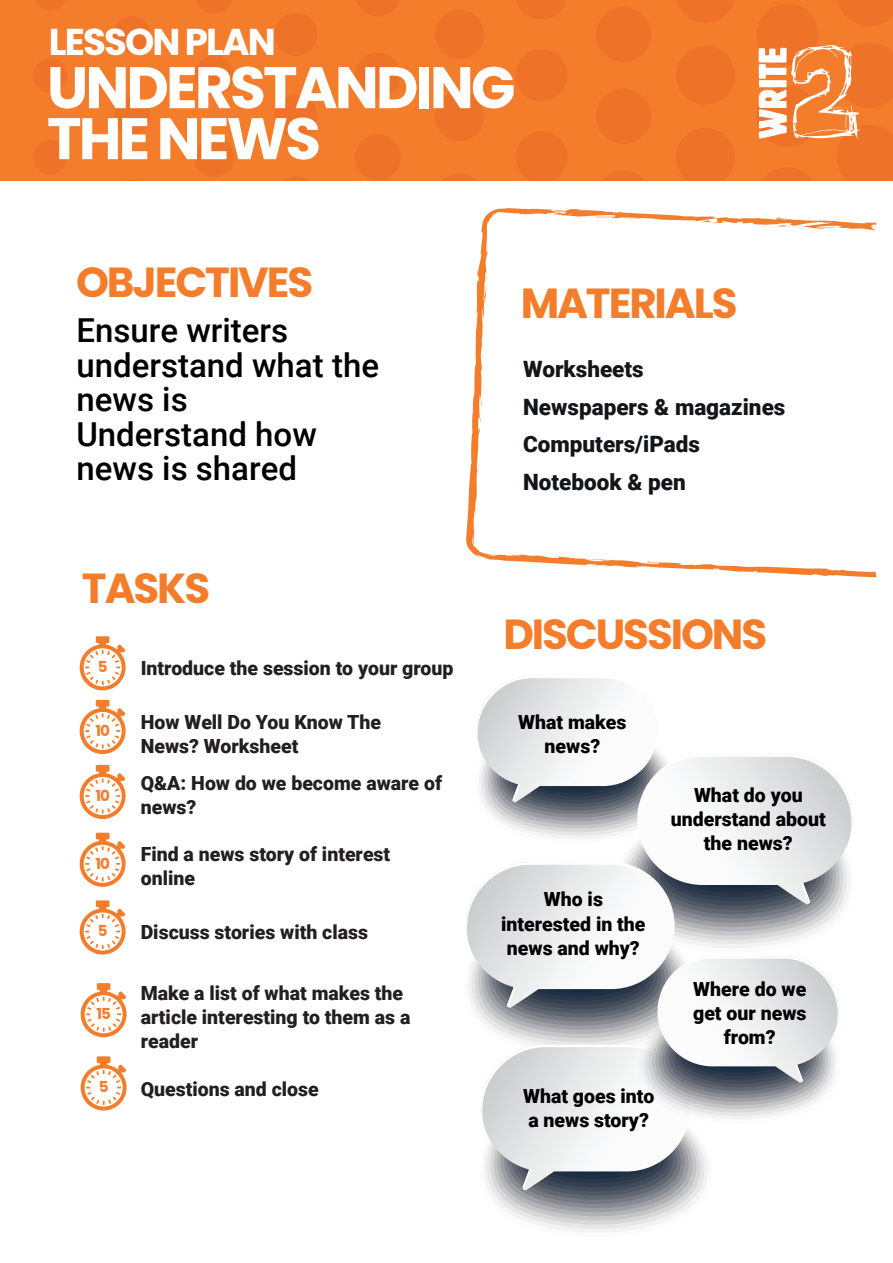
<style>
.page{position:relative;width:893px;height:1263px;background:#fff}
.page>*{position:absolute;margin:0;border:0;box-sizing:border-box;transform-origin:0 0}
.t1{font:700 58.5px/51px "Poppins";letter-spacing:-.05em;color:#fff}
.t2{font:700 42px "Poppins";letter-spacing:-.05em;color:#f47d2c}
.t3{font:700 37.35px "Poppins";letter-spacing:-.05em;color:#fff}
.t4{font:500 33px/34.5px "Roboto";color:#000001}
.t5{font:900 22.5px/37.5px "Roboto";color:#121519}
.t6{font:900 19.5px/24px "Roboto";color:#231f20}
.t7{font:900 19.5px/24px "Roboto";color:#000001;text-align:center}
.t8{font:700 15.15px "Poppins";letter-spacing:-.05em;color:#f47d2c}
</style>
<div class="page">
<div style="left:0;top:0;width:893px;height:181px;background:#f47d2c"></div>
<div style="left:33px;top:140px;width:34px;height:34px;background:#ee7228;border-radius:50%"></div>
<div style="left:33px;top:58px;width:34px;height:34px;background:#ee7228;border-radius:50%"></div>
<svg style="left:35px;top:0;width:30px;height:10px"></svg>
<div style="left:114px;top:98px;width:37px;height:37px;background:#ee7228;border-radius:50%"></div>
<div style="left:114px;top:16px;width:37px;height:37px;background:#ee7228;border-radius:50%"></div>
<div style="left:194px;top:137px;width:40px;height:40px;background:#ee7228;border-radius:50%"></div>
<div style="left:194px;top:55px;width:40px;height:40px;background:#ee7228;border-radius:50%"></div>
<svg style="left:196px;top:0;width:36px;height:13px"></svg>
<svg style="left:284px;top:177px;width:23px;height:4px"></svg>
<div style="left:274px;top:95px;width:43px;height:43px;background:#ee7228;border-radius:50%"></div>
<div style="left:274px;top:13px;width:43px;height:43px;background:#ee7228;border-radius:50%"></div>
<div style="left:355px;top:134px;width:46px;height:46px;background:#ee7228;border-radius:50%"></div>
<div style="left:355px;top:52px;width:46px;height:46px;background:#ee7228;border-radius:50%"></div>
<svg style="left:356px;top:0;width:43px;height:16px"></svg>
<svg style="left:443px;top:174px;width:33px;height:7px"></svg>
<div style="left:435px;top:92px;width:49px;height:49px;background:#ee7228;border-radius:50%"></div>
<div style="left:435px;top:10px;width:49px;height:49px;background:#ee7228;border-radius:50%"></div>
<svg style="left:516px;top:132px;width:51px;height:49px"></svg>
<div style="left:515px;top:49px;width:53px;height:52px;background:#ee7228;border-radius:50%"></div>
<svg style="left:517px;top:0;width:49px;height:19px"></svg>
<svg style="left:603px;top:171px;width:41px;height:10px"></svg>
<div style="left:596px;top:89px;width:55px;height:55px;background:#ee7228;border-radius:50%"></div>
<div style="left:596px;top:7px;width:55px;height:55px;background:#ee7228;border-radius:50%"></div>
<svg style="left:676px;top:128px;width:58px;height:53px"></svg>
<div style="left:676px;top:46px;width:59px;height:59px;background:#ee7228;border-radius:50%"></div>
<svg style="left:677px;top:0;width:57px;height:23px"></svg>
<div style="left:756px;top:4px;width:62px;height:61px;background:#ee7228;border-radius:50%"></div>
<svg style="left:838px;top:0;width:55px;height:26px"></svg>
<svg style="left:466px;top:208px;width:410px;height:370px"></svg>
<svg style="left:549px;top:212px;width:13px;height:3px"></svg>
<svg style="left:777px;top:225px;width:15px;height:2px"></svg>
<svg style="left:466px;top:676px;width:387px;height:557px"></svg>
<svg style="left:757px;top:43px;width:136px;height:138px"></svg>
<svg style="left:80px;top:636px;width:46px;height:54px"></svg>
<svg style="left:80px;top:700px;width:46px;height:54px"></svg>
<svg style="left:80px;top:765px;width:46px;height:54px"></svg>
<svg style="left:80px;top:833px;width:46px;height:54px"></svg>
<svg style="left:80px;top:900px;width:46px;height:54px"></svg>
<svg style="left:81px;top:983px;width:46px;height:54px"></svg>
<svg style="left:81px;top:1056px;width:46px;height:54px"></svg>
<h3 class="t3" style="left:49px;top:21px;width:229px">LESSON PLAN</h3>
<h1 class="t1" style="left:47px;top:62px;width:470px">UNDERSTANDING<br>THE NEWS</h1>
<h2 class="t2" style="left:76px;top:258px;width:239px">OBJECTIVES</h2>
<h3 class="t4" style="left:76px;top:312px;width:304px">Ensure writers understand what the news is<br>Understand how news is shared</h3>
<h2 class="t2" style="left:82px;top:564px;width:130px">TASKS</h2>
<h2 class="t2" style="left:521px;top:279px;width:218px">MATERIALS</h2>
<p class="t5" style="left:523px;top:350px;width:264px">Worksheets<br>Newspapers &amp; magazines<br>Computers/iPads<br>Notebook &amp; pen</p>
<p class="t8" style="left:98px;top:658px;width:11px">5</p>
<p class="t8" style="left:95px;top:722px;width:16px">10</p>
<p class="t8" style="left:95px;top:787px;width:16px">10</p>
<p class="t8" style="left:95px;top:854px;width:16px">10</p>
<p class="t8" style="left:98px;top:922px;width:11px">5</p>
<p class="t8" style="left:96px;top:1005px;width:16px">15</p>
<p class="t8" style="left:99px;top:1078px;width:11px">5</p>
<p class="t6" style="left:141px;top:655px;width:314px">Introduce the session to your group</p>
<p class="t6" style="left:141px;top:709px;width:242px">How Well Do You Know The<br>News? Worksheet</p>
<p class="t6" style="left:141px;top:770px;width:303px">Q&amp;A: How do we become aware of news?</p>
<p class="t6" style="left:141px;top:841px;width:251px">Find a news story of interest online</p>
<p class="t6" style="left:141px;top:919px;width:229px">Discuss stories with class</p>
<p class="t6" style="left:141px;top:980px;width:271px">Make a list of what makes the article interesting to them as a reader</p>
<p class="t6" style="left:141px;top:1076px;width:180px">Questions and close</p>
<h2 class="t2" style="left:503px;top:609px;width:265px">DISCUSSIONS</h2>
<p class="t7" style="left:518px;top:710px;width:110px">What makes news?</p>
<p class="t7" style="left:501px;top:887px;width:146px">Who is interested in the news and why?</p>
<p class="t7" style="left:523px;top:1083px;width:133px;text-align:left">What goes into a news story?</p>
<p class="t7" style="left:671px;top:782px;width:156px">What do you understand about the news?</p>
<p class="t7" style="left:693px;top:976px;width:115px">Where do we get our news from?</p>
</div>
